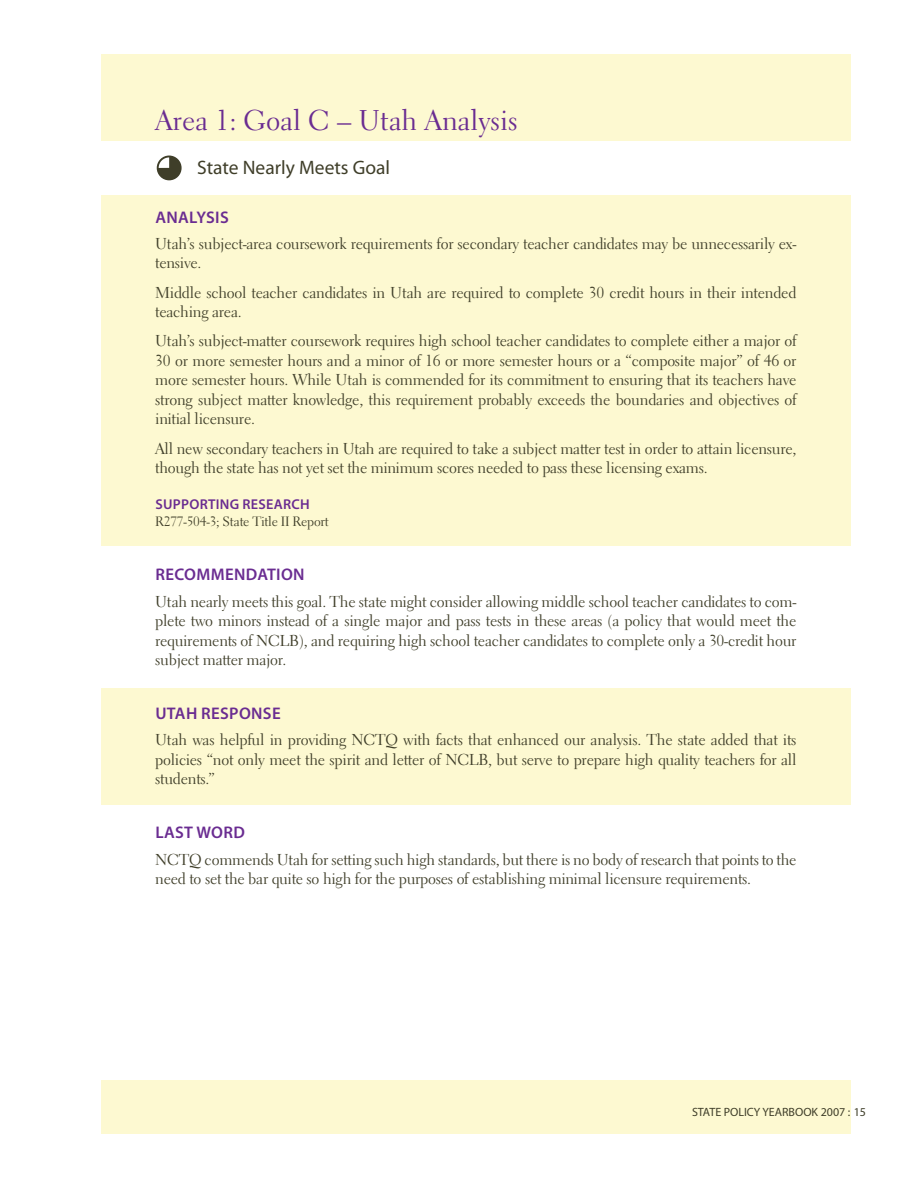
<style>
.page{position:relative;width:918px;height:1188px;background:#fff}
.page>*{position:absolute;margin:0;border:0;box-sizing:border-box;transform-origin:0 0}
.t1{font:28.5px "Electra LH";color:#6a2c91}
.t2{font:19.5px "Myriad Pro";color:#3f3e29}
.t3{font:600 16.8px "Myriad Pro";letter-spacing:.02em;color:#6a2c91}
.t4{font:15.75px/19.5px "Electra LH";letter-spacing:-.015em;color:#3f3e29}
.t5{font:600 14.25px "Myriad Pro";letter-spacing:.02em;color:#6a2c91}
.t6{font:13.5px "Electra LH";letter-spacing:-.015em;color:#3f3e29}
.t7{font:12px "Myriad";color:#3f3e29}
</style>
<div class="page">
<div style="left:101px;top:54px;width:749px;height:1080px;background:#fdf9d1"></div>
<div style="left:6px;top:141px;width:904px;height:53px;background:#fff"></div>
<div style="left:75px;top:546px;width:813px;height:141px;background:#fff"></div>
<div style="left:70px;top:806px;width:817px;height:274px;background:#fff"></div>
<div style="left:158px;top:157px;width:22px;height:22px;background:#3f3e29;border-radius:50%"></div>
<div style="left:157px;top:156px;width:25px;height:24px;border:3px solid #3f3e29;border-radius:50%"></div>
<svg style="left:159px;top:157px;width:10px;height:11px"></svg>
<h1 class="t1" style="left:155px;top:103px;width:364px">Area 1: Goal C – Utah Analysis</h1>
<p class="t2" style="left:197px;top:156px;width:194px">State Nearly Meets Goal</p>
<p class="t3" style="left:155px;top:206px;width:73px">ANALYSIS</p>
<p class="t4" style="left:155px;top:234px;width:643px">Utah’s subject-area coursework requirements for secondary teacher candidates may be unnecessarily ex&shy;tensive.</p>
<p class="t4" style="left:155px;top:283px;width:643px">Middle school teacher candidates in Utah are required to complete 30 credit hours in their intended teaching area.</p>
<p class="t4" style="left:155px;top:331px;width:643px;text-align:justify">Utah’s subject-matter coursework requires high school teacher candidates to complete either a major of 30 or more semester hours and a minor of 16 or more semester hours or a “composite major” of 46 or more semester hours. While Utah is commended for its commitment to ensuring that its teachers have strong subject matter knowledge, this requirement probably exceeds the boundaries and objectives of initial licensure.</p>
<p class="t4" style="left:155px;top:438px;width:643px">All new secondary teachers in Utah are required to take a subject matter test in order to attain licensure, though the state has not yet set the minimum scores needed to pass these licensing exams.</p>
<p class="t5" style="left:155px;top:495px;width:156px">SUPPORTING RESEARCH</p>
<p class="t6" style="left:155px;top:513px;width:175px">R277-504-3; State Title II Report</p>
<p class="t3" style="left:155px;top:564px;width:148px">RECOMMENDATION</p>
<p class="t4" style="left:155px;top:591px;width:643px;text-align:justify">Utah nearly meets this goal. The state might consider allowing middle school teacher candidates to com&shy;plete two minors instead of a single major and pass tests in these areas (a policy that would meet the requirements of NCLB), and requiring high school teacher candidates to complete only a 30-credit hour subject matter major.</p>
<p class="t3" style="left:155px;top:703px;width:127px">UTAH RESPONSE</p>
<p class="t4" style="left:155px;top:730px;width:643px;text-align:justify">Utah was helpful in providing NCTQ with facts that enhanced our analysis. The state added that its policies “not only meet the spirit and letter of NCLB, but serve to prepare high quality teachers for all students.”</p>
<p class="t3" style="left:155px;top:822px;width:20px">LAST</p>
<p class="t3" style="left:196px;top:822px;width:50px">WORD</p>
<p class="t4" style="left:155px;top:849px;width:643px">NCTQ commends Utah for setting such high standards, but there is no body of research that points to the need to set the bar quite so high for the purposes of establishing minimal licensure requirements.</p>
<p class="t7" style="left:692px;top:1106px;width:168px">STATE POLICY YEARBOOK 2007 : 15</p>
</div>
